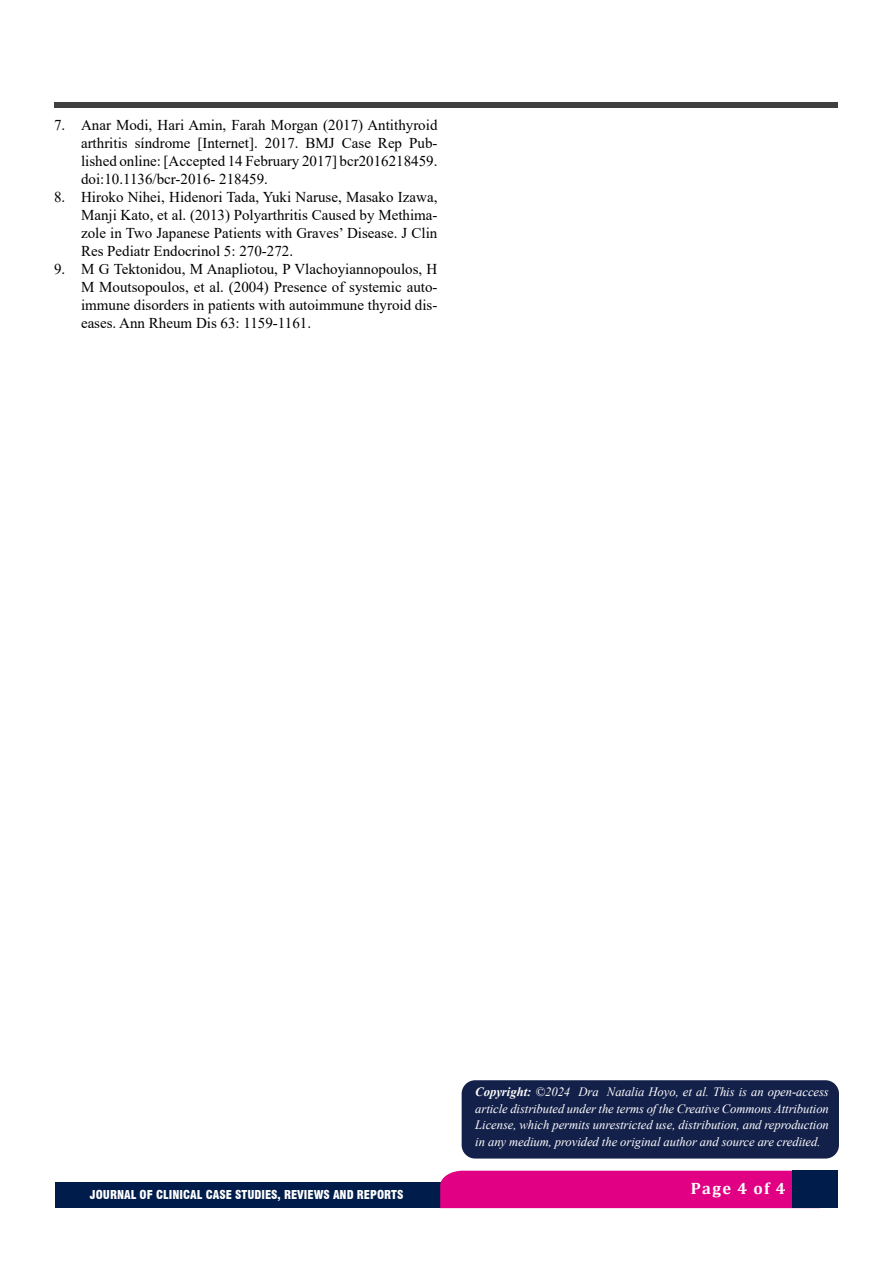
<style>
.page{position:relative;width:893px;height:1263px;background:#fff}
.page>*{position:absolute;margin:0;border:0;box-sizing:border-box;transform-origin:0 0}
.t1{font:700 16.5px "Cambria";letter-spacing:.08em;color:#fff}
.t2{font:15px/18px "Times New Roman";color:#000;text-align:justify}
.t3{font:italic 12.75px/16.5px "Times New Roman";letter-spacing:-.005em;color:#fff;text-align:justify}
.t4{font:900 condensed 12px "Swiss 721 BT";color:#fff}
.s1{font-weight:700}
</style>
<div class="page">
<div style="left:54px;top:103px;width:783px;height:5px;background:#404041"></div>
<div style="left:55px;top:1182px;width:765px;height:26px;background:#001c4a"></div>
<div style="left:440px;top:1171px;width:352px;height:37px;background:#e10083"></div>
<div style="left:792px;top:1171px;width:46px;height:37px;background:#001c4a"></div>
<div style="left:462px;top:1080px;width:377px;height:78px;background:#132049;border-radius:14px"></div>
<p class="t2" style="left:81px;top:116px;width:358px;text-indent:-27px">7. Anar Modi, Hari Amin, Farah Morgan (2017) Antithyroid arthritis síndrome [Internet]. 2017. BMJ Case Rep Pub&shy;lished online: [Accepted 14 February 2017] bcr2016218459. doi:10.1136/bcr-2016- 218459.</p>
<p class="t2" style="left:81px;top:188px;width:358px;text-indent:-27px">8. Hiroko Nihei, Hidenori Tada, Yuki Naruse, Masako Izawa, Manji Kato, et al. (2013) Polyarthritis Caused by Methima&shy;zole in Two Japanese Patients with Graves’ Disease. J Clin Res Pediatr Endocrinol 5: 270-272.</p>
<p class="t2" style="left:81px;top:260px;width:358px;text-indent:-27px">9. M G Tektonidou, M Anapliotou, P Vlachoyiannopoulos, H M Moutsopoulos, et al. (2004) Presence of systemic auto&shy;immune disorders in patients with autoimmune thyroid dis&shy;eases. Ann Rheum Dis 63: 1159-1161.</p>
<p class="t4" style="left:90px;top:1188px;width:315px">JOURNAL OF CLINICAL CASE STUDIES, REVIEWS AND REPORTS</p>
<p class="t3" style="left:475px;top:1083px;width:355px"><span class="s1">Copyright:</span> ©2024 Dra Natalia Hoyo, et al. This is an open-access article distributed under the terms of the Creative Commons Attribution License, which permits unrestricted use, distribution, and reproduction in any medium, provided the original author and source are credited.</p>
<p class="t1" style="left:691px;top:1177px;width:96px">Page 4 of 4</p>
</div>
